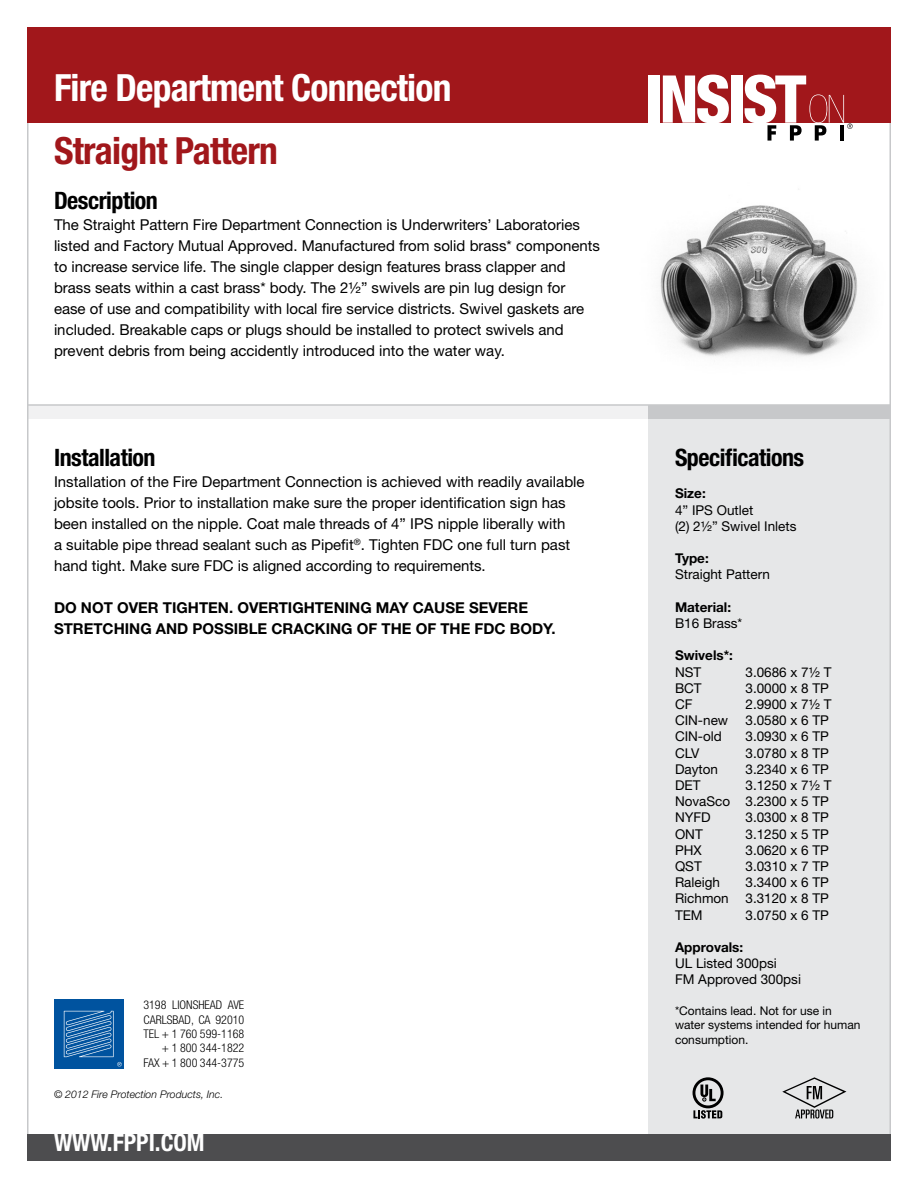
<style>
.page{position:relative;width:918px;height:1188px;background:#fff}
.page>*{position:absolute;margin:0;border:0;box-sizing:border-box;transform-origin:0 0}
.t1{font:700 condensed 37.5px "Helvetica Neue LT Std";letter-spacing:-.02em;color:#fff}
.t2{font:700 condensed 37.5px "Helvetica Neue LT Std";letter-spacing:-.02em;color:#a1171b}
.t3{font:700 condensed 24px "Helvetica Neue LT Std";letter-spacing:-.02em;color:#000}
.t4{font:700 condensed 24px "Helvetica Neue LT Std";color:#fff}
.t5{font:15px/21px "Helvetica Neue LT Std";color:#000}
.t6{font:700 15px/21px "Helvetica Neue LT Std";color:#000}
.t7{font:13.5px/16.2px "Helvetica Neue LT Std";color:#000}
.t8{font:700 13.5px "Helvetica Neue LT Std";color:#000}
.t9{font:300 condensed 12px/14.4px "Helvetica Neue LT Std";color:#000;text-align:right}
.t10{font:12px/14.4px "Helvetica Neue LT Std";color:#000}
.t11{font:italic 300 10.5px "Helvetica Neue LT Std";color:#000}
</style>
<div class="page">
<img style="left:660px;top:174px;width:230px;height:219px">
<div style="left:27px;top:405px;width:864px;height:13px;background:#f1f1f2"></div>
<hr style="left:27px;top:27px;width:1px;height:1134px;background:#c7c8ca">
<div style="left:648px;top:405px;width:243px;height:756px;background:#e6e7e8"></div>
<div style="left:54px;top:999px;width:69px;height:69px;background:#00539f"></div>
<svg style="left:64px;top:1011px;width:58px;height:56px"></svg>
<div style="left:648px;top:405px;width:243px;height:13px;background:#c7c8ca"></div>
<hr style="left:27px;top:404px;width:864px;height:2px;background:#c7c8ca">
<hr style="left:890px;top:27px;width:1px;height:1134px;background:#c7c8ca">
<div style="left:27px;top:1134px;width:864px;height:27px;background:#4d4d4f"></div>
<div style="left:27px;top:27px;width:864px;height:96px;background:#a1171b"></div>
<div style="left:648px;top:76px;width:11px;height:47px;background:#fff"></div>
<svg style="left:663px;top:75px;width:66px;height:48px"></svg>
<div style="left:731px;top:76px;width:11px;height:47px;background:#fff"></div>
<svg style="left:745px;top:75px;width:108px;height:66px"></svg>
<svg style="left:782px;top:1077px;width:64px;height:41px"></svg>
<svg style="left:693px;top:1077px;width:31px;height:42px"></svg>
<h1 class="t1" style="left:54px;top:65px;width:399px">Fire Department Connection</h1>
<h1 class="t2" style="left:54px;top:128px;width:225px">Straight Pattern</h1>
<h2 class="t3" style="left:54px;top:186px;width:105px">Description</h2>
<p class="t5" style="left:54px;top:214px;width:547px">The Straight Pattern Fire Department Connection is Underwriters’ Laboratories listed and Factory Mutual Approved. Manufactured from solid brass* components to increase service life. The single clapper design features brass clapper and brass seats within a cast brass* body. The 21/2” swivels are pin lug design for ease of use and compatibility with local fire service districts. Swivel gaskets are included. Breakable caps or plugs should be installed to protect swivels and prevent debris from being accidently introduced into the water way.</p>
<h2 class="t3" style="left:54px;top:443px;width:103px">Installation</h2>
<p class="t5" style="left:54px;top:471px;width:532px">Installation of the Fire Department Connection is achieved with readily available jobsite tools. Prior to installation make sure the proper identification sign has been installed on the nipple. Coat male threads of 4” IPS nipple liberally with<br>a suitable pipe thread sealant such as Pipefit<sup>®</sup>. Tighten FDC one full turn past hand tight. Make sure FDC is aligned according to requirements.</p>
<p class="t6" style="left:54px;top:597px;width:503px">DO NOT OVER TIGHTEN. OVERTIGHTENING MAY CAUSE SEVERE<br>STRETCHING AND POSSIBLE CRACKING OF THE OF THE FDC BODY.</p>
<p class="t9" style="left:143px;top:998px;width:102px">3198 LIONSHEAD AVE<br>CARLSBAD, CA 92010<br>TEL + 1 760 599-1168 + 1 800 344-1822<br>FAX + 1 800 344-3775</p>
<p class="t11" style="left:54px;top:1088px;width:171px">© 2012 Fire Protection Products, Inc.</p>
<h2 class="t4" style="left:54px;top:1128px;width:152px">WWW.FPPI.COM</h2>
<h2 class="t3" style="left:675px;top:443px;width:131px">Specifications</h2>
<p class="t8" style="left:675px;top:485px;width:32px">Size:</p>
<p class="t7" style="left:675px;top:502px;width:123px">4” IPS Outlet<br>(2) 21/2” Swivel Inlets</p>
<p class="t8" style="left:675px;top:550px;width:35px">Type:</p>
<p class="t7" style="left:675px;top:566px;width:96px">Straight Pattern</p>
<p class="t8" style="left:675px;top:599px;width:58px">Material:</p>
<p class="t7" style="left:675px;top:615px;width:69px">B16 Brass*</p>
<p class="t8" style="left:675px;top:647px;width:59px">Swivels*:</p>
<p class="t7" style="left:675px;top:664px;width:28px">NST</p>
<p class="t7" style="left:745px;top:664px;width:88px">3.0686 x 71/2 T</p>
<p class="t7" style="left:675px;top:680px;width:28px">BCT</p>
<p class="t7" style="left:745px;top:680px;width:85px">3.0000 x 8 TP</p>
<p class="t7" style="left:675px;top:696px;width:19px">CF</p>
<p class="t7" style="left:745px;top:696px;width:88px">2.9900 x 71/2 T</p>
<p class="t7" style="left:675px;top:712px;width:55px">CIN-new</p>
<p class="t7" style="left:745px;top:712px;width:85px">3.0580 x 6 TP</p>
<p class="t7" style="left:675px;top:728px;width:48px">CIN-old</p>
<p class="t7" style="left:745px;top:728px;width:85px">3.0930 x 6 TP</p>
<p class="t7" style="left:675px;top:745px;width:26px">CLV</p>
<p class="t7" style="left:745px;top:745px;width:85px">3.0780 x 8 TP</p>
<p class="t7" style="left:675px;top:761px;width:45px">Dayton</p>
<p class="t7" style="left:745px;top:761px;width:85px">3.2340 x 6 TP</p>
<p class="t7" style="left:675px;top:777px;width:27px">DET</p>
<p class="t7" style="left:675px;top:777px;width:158px;text-indent:70px">3.1250 x 71/2 T<br>NovaSco 3.2300 x 5 TP<br>NYFD</p>
<p class="t7" style="left:745px;top:809px;width:85px">3.0300 x 8 TP</p>
<p class="t7" style="left:675px;top:826px;width:29px">ONT</p>
<p class="t7" style="left:745px;top:826px;width:85px">3.1250 x 5 TP</p>
<p class="t7" style="left:675px;top:842px;width:28px">PHX</p>
<p class="t7" style="left:745px;top:842px;width:85px">3.0620 x 6 TP</p>
<p class="t7" style="left:675px;top:858px;width:28px">QST</p>
<p class="t7" style="left:745px;top:858px;width:85px">3.0310 x 7 TP</p>
<p class="t7" style="left:675px;top:874px;width:46px">Raleigh</p>
<p class="t7" style="left:675px;top:874px;width:156px;text-align:justify;text-indent:70px">3.3400 x 6 TP Richmon 3.3120 x 8 TP TEM</p>
<p class="t7" style="left:745px;top:907px;width:85px">3.0750 x 6 TP</p>
<p class="t8" style="left:675px;top:939px;width:70px">Approvals:</p>
<p class="t7" style="left:675px;top:955px;width:128px">UL Listed 300psi<br>FM Approved 300psi</p>
<p class="t10" style="left:675px;top:1003px;width:187px">*Contains lead. Not for use in water systems intended for human consumption.</p>
</div>
